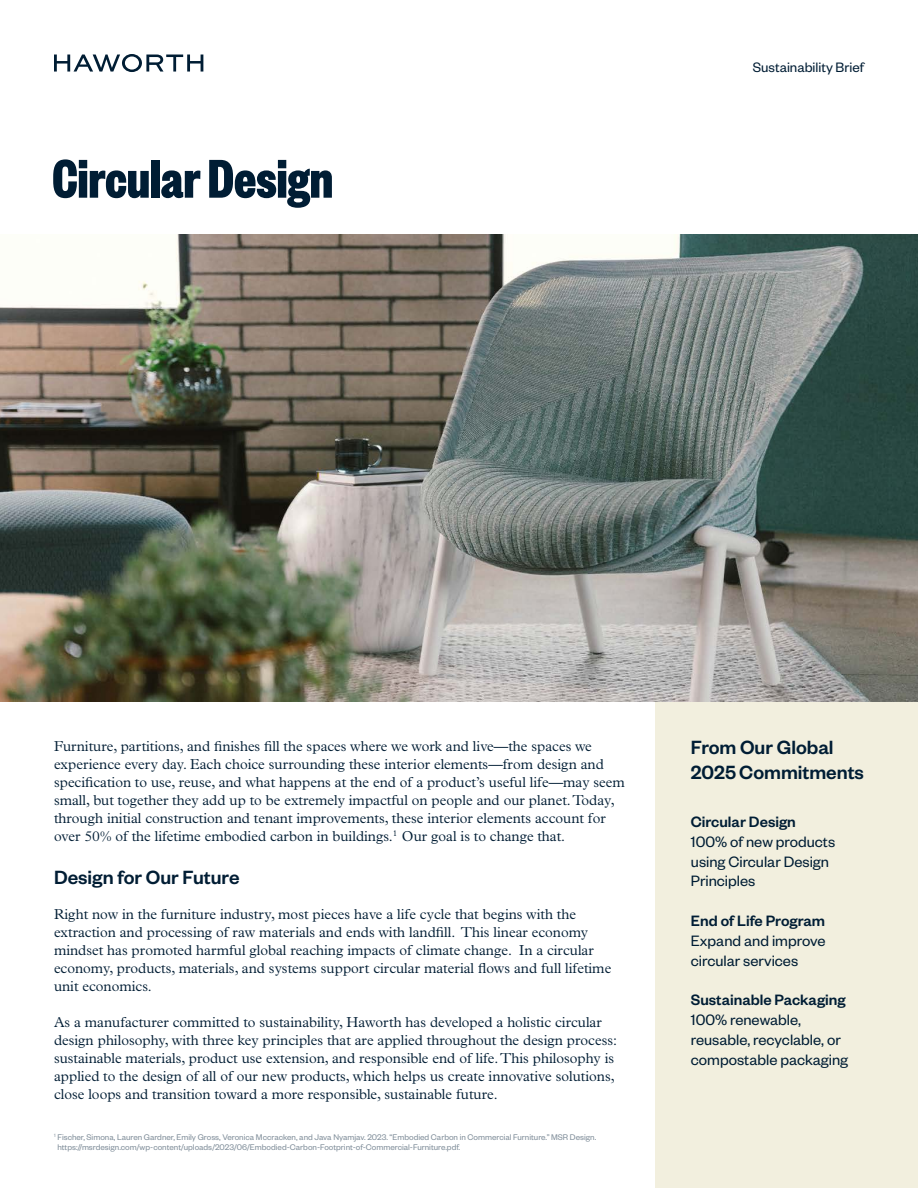
<style>
.page{position:relative;width:918px;height:1188px;background:#fff}
.page>*{position:absolute;margin:0;border:0;box-sizing:border-box;transform-origin:0 0}
.t1{font:700 60px "Founders Grotesk X Cond";color:#001d34}
.t2{font:500 21px/25.2px "Founders Grotesk";color:#001d34}
.t3{font:16.5px/19.8px "Founders Grotesk";color:#001d34}
.t4{font:500 16.5px "Founders Grotesk";color:#001d34}
.t5{font:15px "Founders Grotesk";color:#001d34}
.t6{font:300 14.4px/18px "Plantin MT Pro";color:#001d34}
.t7{font:9px/10.8px "Founders Grotesk";color:#808e9a}
</style>
<div class="page">
<div style="left:655px;top:702px;width:263px;height:486px;background:#f2efde"></div>
<svg style="left:54px;top:54px;width:149px;height:18px"></svg>
<img style="left:0;top:234px;width:918px;height:468px">
<h1 class="t1" style="left:52px;top:141px;width:282px">Circular Design</h1>
<p class="t5" style="left:753px;top:59px;width:113px">Sustainability Brief</p>
<p class="t6" style="left:54px;top:737px;width:572px">Furniture, partitions, and finishes fill the spaces where we work and live—the spaces we experience every day. Each choice surrounding these interior elements—from design and specification to use, reuse, and what happens at the end of a product’s useful life—may seem small, but together they add up to be extremely impactful on people and our planet. Today, through initial construction and tenant improvements, these interior elements account for over 50% of the lifetime embodied carbon in buildings.<sup>1</sup> Our goal is to change that.</p>
<h2 class="t2" style="left:54px;top:864px;width:187px">Design for Our Future</h2>
<p class="t6" style="left:54px;top:906px;width:559px">Right now in the furniture industry, most pieces have a life cycle that begins with the extraction and processing of raw materials and ends with landfill. This linear economy mindset has promoted harmful global reaching impacts of climate change. In a circular economy, products, materials, and systems support circular material flows and full lifetime unit economics.</p>
<p class="t6" style="left:54px;top:1014px;width:565px">As a manufacturer committed to sustainability, Haworth has developed a holistic circular design philosophy, with three key principles that are applied throughout the design process: sustainable materials, product use extension, and responsible end of life. This philosophy is applied to the design of all of our new products, which helps us create innovative solutions, close loops and transition toward a more responsible, sustainable future.</p>
<p class="t7" style="left:57px;top:1131px;width:540px;text-indent:-3px"><sup>1</sup> Fischer, Simona, Lauren Gardner, Emily Gross, Veronica Mccracken, and Java Nyamjav. 2023. “Embodied Carbon in Commercial Furniture.” MSR Design. https://msrdesign.com/wp-content/uploads/2023/06/Embodied-Carbon-Footprint-of-Commercial-Furniture.pdf.</p>
<h2 class="t2" style="left:691px;top:734px;width:175px">From Our Global<br>2025 Commitments</h2>
<p class="t4" style="left:691px;top:811px;width:106px">Circular Design</p>
<p class="t3" style="left:691px;top:831px;width:146px">100% of new products using Circular Design<br>Principles</p>
<p class="t4" style="left:691px;top:910px;width:136px">End of Life Program</p>
<p class="t3" style="left:691px;top:930px;width:136px">Expand and improve circular services</p>
<p class="t4" style="left:691px;top:990px;width:156px">Sustainable Packaging</p>
<p class="t3" style="left:691px;top:1009px;width:159px">100% renewable, reusable, recyclable, or compostable packaging</p>
</div>
